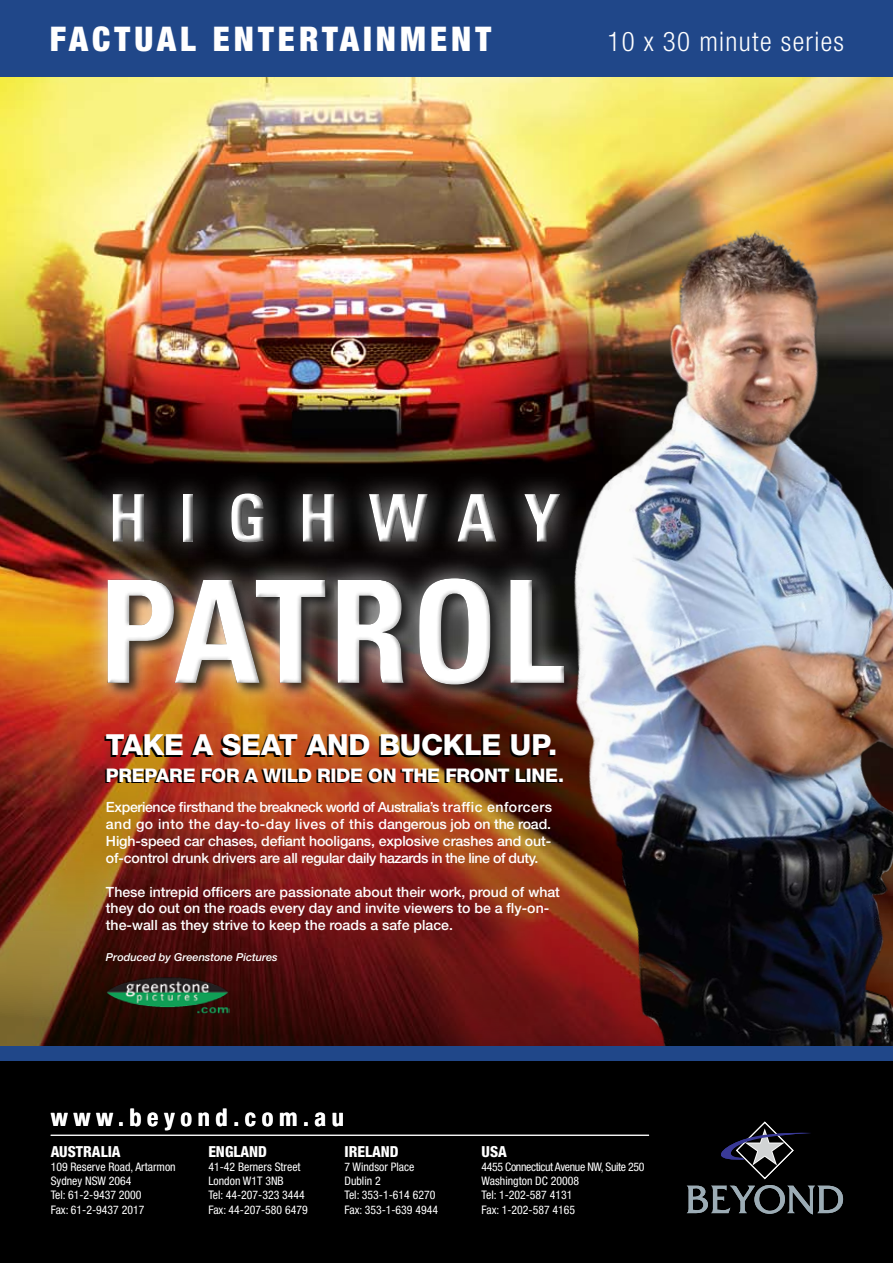
<style>
.page{position:relative;width:893px;height:1263px;background:#fff}
.page>*{position:absolute;margin:0;border:0;box-sizing:border-box;transform-origin:0 0}
.t1{font:700 condensed 142.65px "Univers";letter-spacing:.02em;color:#fff}
.t2{font:700 condensed 66px "Univers";letter-spacing:.46em;color:#fff}
.t3{font:900 condensed 34.05px "Helvetica Neue";letter-spacing:.12em;color:#fff}
.t4{font:800 29.1px "Helvetica Neue";letter-spacing:-.005em;color:#fff}
.t5{font:300 condensed 27px "Helvetica Neue";letter-spacing:.05em;color:#fff}
.t6{font:700 condensed 24.3px "Helvetica Neue";letter-spacing:.23em;color:#fff}
.t7{font:800 18.75px "Helvetica Neue";letter-spacing:-.015em;color:#fff}
.t8{font:800 condensed 15.15px "Helvetica Neue";color:#fff}
.t9{font:500 14.1px/17px "Helvetica Neue";color:#fff;text-align:justify}
.t10{font:condensed 11.85px/14.1px "Helvetica Neue";color:#fff}
.t11{font:italic 500 10.95px "Helvetica Neue";color:#fff}
</style>
<div class="page">
<img style="left:0;top:77px;width:893px;height:460px">
<svg style="left:0;top:537px;width:427px;height:509px;background:#853417"></svg>
<div style="left:0;top:0;width:893px;height:77px;background:#204789"></div>
<img style="left:427px;top:183px;width:466px;height:863px">
<div style="left:0;top:1046px;width:893px;height:16px;background:#204789"></div>
<div style="left:0;top:1061px;width:893px;height:202px;background:#000"></div>
<img style="left:106px;top:976px;width:123px;height:38px">
<div style="left:80px;top:468px;width:512px;height:247px;background:#fff;opacity:.75"></div>
<div style="left:102px;top:489px;width:472px;height:208px;background:#fff;opacity:.75"></div>
<div style="left:108px;top:491px;width:474px;height:210px;background:#000;opacity:.75"></div>
<hr style="left:51px;top:1135px;width:598px;height:1px;background:#fff">
<svg style="left:687px;top:1121px;width:156px;height:93px"></svg>
<h3 class="t3" style="left:50px;top:18px;width:443px">FACTUAL ENTERTAINMENT</h3>
<h3 class="t5" style="left:607px;top:26px;width:238px">10 x 30 minute series</h3>
<h2 class="t2" style="left:108px;top:478px;width:454px">HIGHWAY</h2>
<h1 class="t1" style="left:99px;top:545px;width:467px">PATROL</h1>
<h3 class="t4" style="left:106px;top:727px;width:453px">TAKE A SEAT AND BUCKLE UP.</h3>
<h3 class="t7" style="left:106px;top:764px;width:460px">PREPARE FOR A WILD RIDE ON THE FRONT LINE.</h3>
<p class="t9" style="left:106px;top:798px;width:448px">Experience firsthand the breakneck world of Australia’s traffic enforcers and go into the day-to-day lives of this dangerous job on the road.<br>High-speed car chases, defiant hooligans, explosive crashes and out&shy;of-control drunk drivers are all regular daily hazards in the line of duty.</p>
<p class="t9" style="left:106px;top:883px;width:455px;text-align:left">These intrepid officers are passionate about their work, proud of what they do out on the roads every day and invite viewers to be a fly-on&shy;the-wall as they strive to keep the roads a safe place.</p>
<p class="t11" style="left:106px;top:950px;width:173px">Produced by Greenstone Pictures</p>
<h3 class="t6" style="left:51px;top:1102px;width:295px">www.beyond.com.au</h3>
<p class="t8" style="left:51px;top:1142px;width:71px">AUSTRALIA</p>
<p class="t10" style="left:51px;top:1160px;width:127px">109 Reserve Road, Artarmon<br>Sydney NSW 2064<br>Tel: 61-2-9437 2000<br>Fax: 61-2-9437 2017</p>
<p class="t8" style="left:208px;top:1142px;width:60px">ENGLAND</p>
<p class="t10" style="left:208px;top:1160px;width:101px">41-42 Berners Street<br>London W1T 3NB<br>Tel: 44-207-323 3444<br>Fax: 44-207-580 6479</p>
<p class="t8" style="left:344px;top:1142px;width:56px">IRELAND</p>
<p class="t10" style="left:344px;top:1160px;width:95px">7 Windsor Place<br>Dublin 2<br>Tel: 353-1-614 6270<br>Fax: 353-1-639 4944</p>
<p class="t8" style="left:482px;top:1142px;width:27px">USA</p>
<p class="t10" style="left:482px;top:1160px;width:164px">4455 Connecticut Avenue NW, Suite 250<br>Washington DC 20008<br>Tel: 1-202-587 4131<br>Fax: 1-202-587 4165</p>
</div>
